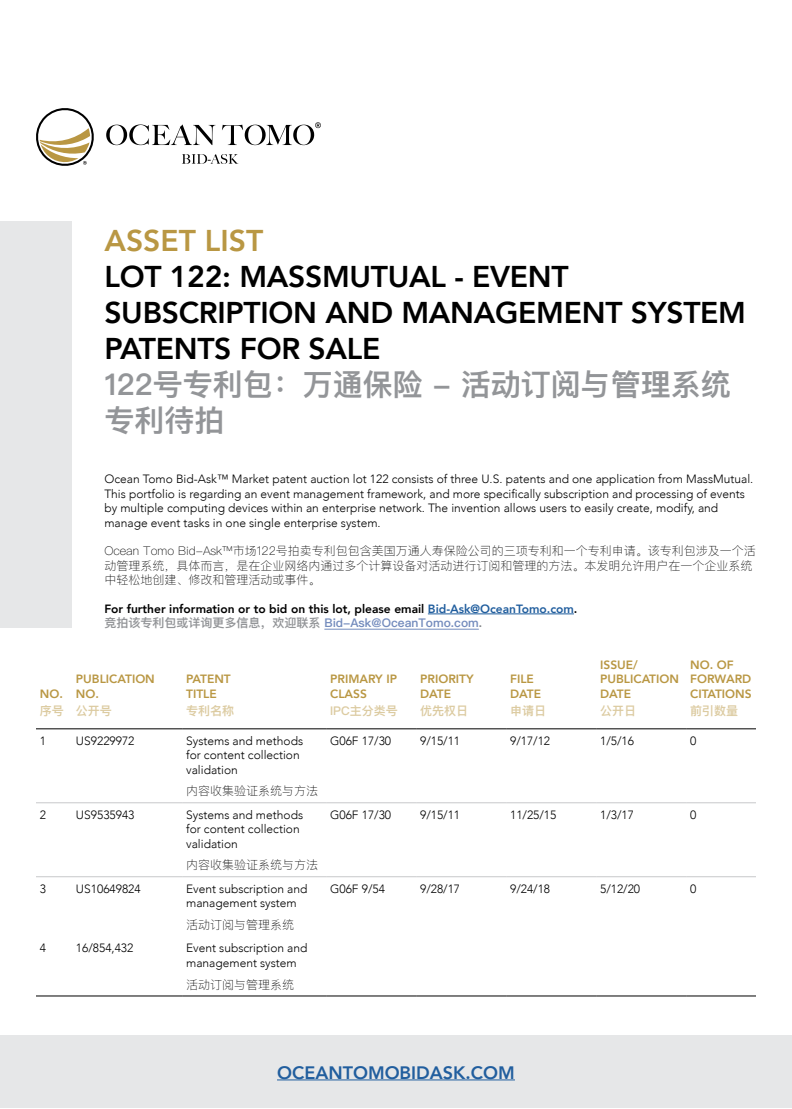
<style>
.page{position:relative;width:792px;height:1109px;background:#fff}
.page>*{position:absolute;margin:0;border:0;box-sizing:border-box;transform-origin:0 0}
.t1{font:800 30px/36px "Avenir";letter-spacing:-.01em;color:#000}
.t2{font:600 30px/36px "Ping Fang SC";color:#939598}
.t3{font:800 30px "Avenir";color:#b99743}
.t4{font:800 18px "Avenir";color:#215e9e}
.t5{font:300 12px/14.4px "Avenir";color:#000}
.t6{font:100 12px/14.4px "Ping Fang SC";color:#000}
.t7{font:800 12px "Avenir";color:#b99743}
.t8{font:800 12px "Avenir";color:#000}
.t9{font:600 12px "Ping Fang SC";color:#748cbd}
.t10{font:600 12px "Ping Fang HK";color:#dccba1}
.t11{font:100 12px "Ping Fang HK";color:#000}
.s1{color:#215e9e}
.s2{color:#939598}
.s3{color:#808285}
.s4{font-family:"Ping Fang HK";font-weight:100}
</style>
<div class="page">
<div style="left:0;top:1035px;width:792px;height:72px;background:#e6e7e8"></div>
<hr style="left:36px;top:995px;width:36px;height:1px;background:#000">
<hr style="left:72px;top:995px;width:110px;height:1px;background:#000">
<hr style="left:182px;top:995px;width:144px;height:1px;background:#000">
<hr style="left:326px;top:995px;width:90px;height:1px;background:#000">
<hr style="left:416px;top:995px;width:90px;height:1px;background:#000">
<hr style="left:506px;top:995px;width:90px;height:1px;background:#000">
<hr style="left:596px;top:995px;width:90px;height:1px;background:#000">
<hr style="left:686px;top:995px;width:70px;height:1px;background:#000">
<hr style="left:36px;top:728px;width:36px;height:1px;background:#000">
<hr style="left:72px;top:728px;width:110px;height:1px;background:#000">
<hr style="left:182px;top:728px;width:144px;height:1px;background:#000">
<hr style="left:326px;top:728px;width:90px;height:1px;background:#000">
<hr style="left:416px;top:728px;width:90px;height:1px;background:#000">
<hr style="left:506px;top:728px;width:90px;height:1px;background:#000">
<hr style="left:596px;top:728px;width:90px;height:1px;background:#000">
<hr style="left:686px;top:728px;width:70px;height:1px;background:#000">
<hr style="left:36px;top:876px;width:36px;height:1px;background:#c7c8ca">
<hr style="left:72px;top:876px;width:110px;height:1px;background:#c7c8ca">
<hr style="left:182px;top:876px;width:144px;height:1px;background:#c7c8ca">
<hr style="left:326px;top:876px;width:90px;height:1px;background:#c7c8ca">
<hr style="left:416px;top:876px;width:90px;height:1px;background:#c7c8ca">
<hr style="left:506px;top:876px;width:90px;height:1px;background:#c7c8ca">
<hr style="left:596px;top:876px;width:90px;height:1px;background:#c7c8ca">
<hr style="left:686px;top:876px;width:70px;height:1px;background:#c7c8ca">
<hr style="left:36px;top:802px;width:36px;height:1px;background:#c7c8ca">
<hr style="left:72px;top:802px;width:110px;height:1px;background:#c7c8ca">
<hr style="left:182px;top:802px;width:144px;height:1px;background:#c7c8ca">
<hr style="left:326px;top:802px;width:90px;height:1px;background:#c7c8ca">
<hr style="left:416px;top:802px;width:90px;height:1px;background:#c7c8ca">
<hr style="left:506px;top:802px;width:90px;height:1px;background:#c7c8ca">
<hr style="left:596px;top:802px;width:90px;height:1px;background:#c7c8ca">
<hr style="left:686px;top:802px;width:70px;height:1px;background:#c7c8ca">
<div style="left:0;top:221px;width:72px;height:406px;background:#e6e7e8"></div>
<hr style="left:428px;top:613px;width:146px;height:1px;background:#215e9e">
<hr style="left:324px;top:628px;width:155px;height:1px;background:#748cbd">
<hr style="left:277px;top:1079px;width:238px;height:1px;background:#215e9e">
<svg style="left:36px;top:108px;width:58px;height:58px"></svg>
<svg style="left:106px;top:122px;width:215px;height:23px"></svg>
<svg style="left:182px;top:154px;width:57px;height:10px"></svg>
<p class="t3" style="left:104px;top:217px;width:160px">ASSET LIST</p>
<p class="t1" style="left:104px;top:258px;width:643px">LOT 122: MASSMUTUAL - EVENT<br>SUBSCRIPTION AND MANAGEMENT SYSTEM<br>PATENTS FOR SALE</p>
<p class="t2" style="left:104px;top:366px;width:628px">122号专利包：万通保险 - 活动订阅与管理系统专利待拍</p>
<p class="t5" style="left:104px;top:472px;width:650px">Ocean Tomo Bid-Ask™ Market patent auction lot 122 consists of three U.S. patents and one application from MassMutual.</p>
<p class="t5" style="left:104px;top:486px;width:642px">This portfolio is regarding an event management framework, and more specifically subscription and processing of events by multiple computing devices within an enterprise network. The invention allows users to easily create, modify, and manage event tasks in one single enterprise system.</p>
<p class="t6" style="left:104px;top:543px;width:653px">Ocean Tomo Bid-Ask™市场122号拍卖专利包包含美国万通人寿保险公司的三项专利和一个专利申请。该专利包涉及一个活动管理系统，具体而言，是在企业网络内通过多个计算设备对活动进行订阅和管理的方法。本发明允许用户在一个企业系统中轻松地创建、修改和管理活动或事件。</p>
<p class="t8" style="left:104px;top:599px;width:475px">For further information or to bid on this lot, please email <span class="s1">Bid-Ask@OceanTomo.com</span>.</p>
<p class="t9" style="left:104px;top:615px;width:379px"><span class="s2">竞拍该专利包或详询更多信息，欢迎联系</span> Bid-Ask@OceanTomo.com<span class="s3">.</span></p>
<p class="t7" style="left:600px;top:655px;width:39px">ISSUE/</p>
<p class="t7" style="left:690px;top:655px;width:45px">NO. OF</p>
<p class="t7" style="left:76px;top:670px;width:80px">PUBLICATION</p>
<p class="t7" style="left:186px;top:670px;width:46px">PATENT</p>
<p class="t7" style="left:330px;top:670px;width:68px">PRIMARY IP</p>
<p class="t7" style="left:420px;top:670px;width:55px">PRIORITY</p>
<p class="t7" style="left:510px;top:670px;width:25px">FILE</p>
<p class="t7" style="left:600px;top:670px;width:153px">PUBLICATION FORWARD</p>
<p class="t7" style="left:40px;top:684px;width:61px">NO. NO.</p>
<p class="t7" style="left:186px;top:684px;width:32px">TITLE</p>
<p class="t7" style="left:330px;top:684px;width:38px">CLASS</p>
<p class="t7" style="left:420px;top:684px;width:32px">DATE</p>
<p class="t7" style="left:510px;top:684px;width:32px">DATE</p>
<p class="t7" style="left:600px;top:684px;width:32px">DATE</p>
<p class="t7" style="left:690px;top:684px;width:63px">CITATIONS</p>
<p class="t10" style="left:40px;top:703px;width:25px">序号</p>
<p class="t10" style="left:76px;top:703px;width:37px">公开号</p>
<p class="t10" style="left:186px;top:703px;width:49px">专利名称</p>
<p class="t10" style="left:330px;top:703px;width:69px">IPC主分类号</p>
<p class="t10" style="left:420px;top:703px;width:49px">优先权日</p>
<p class="t10" style="left:510px;top:703px;width:38px">申请日</p>
<p class="t10" style="left:600px;top:703px;width:37px">公开日</p>
<p class="t10" style="left:690px;top:703px;width:49px">前引数量</p>
<p class="t5" style="left:40px;top:733px;width:8px">1</p>
<p class="t5" style="left:186px;top:733px;width:118px">Systems and methods for content collection validation</p>
<p class="t5" style="left:186px;top:779px;width:133px;line-height:23.4px"><span class="s4">内容收集验证系统与方法<br></span>Systems and methods</p>
<p class="t5" style="left:186px;top:822px;width:115px">for content collection validation</p>
<p class="t5" style="left:186px;top:853px;width:133px;line-height:23.4px"><span class="s4">内容收集验证系统与方法<br></span>Event subscription and</p>
<p class="t5" style="left:186px;top:892px;width:112px;line-height:21.8px">management system<span class="s4">活动订阅与管理系统</span></p>
<p class="t5" style="left:186px;top:941px;width:123px">Event subscription and management system</p>
<p class="t11" style="left:186px;top:976px;width:109px">活动订阅与管理系统</p>
<p class="t5" style="left:330px;top:733px;width:63px">G06F 17/30</p>
<p class="t5" style="left:420px;top:733px;width:42px">9/15/11</p>
<p class="t5" style="left:510px;top:733px;width:42px">9/17/12</p>
<p class="t5" style="left:600px;top:733px;width:35px">1/5/16</p>
<p class="t5" style="left:76px;top:733px;width:60px">US9229972</p>
<p class="t5" style="left:690px;top:733px;width:8px">0</p>
<p class="t5" style="left:330px;top:807px;width:63px">G06F 17/30</p>
<p class="t5" style="left:420px;top:807px;width:42px">9/15/11</p>
<p class="t5" style="left:510px;top:807px;width:48px">11/25/15</p>
<p class="t5" style="left:600px;top:807px;width:35px">1/3/17</p>
<p class="t5" style="left:76px;top:807px;width:60px">US9535943</p>
<p class="t5" style="left:40px;top:807px;width:8px">2</p>
<p class="t5" style="left:690px;top:807px;width:8px">0</p>
<p class="t5" style="left:330px;top:881px;width:56px">G06F 9/54</p>
<p class="t5" style="left:420px;top:881px;width:42px">9/28/17</p>
<p class="t5" style="left:510px;top:881px;width:42px">9/24/18</p>
<p class="t5" style="left:600px;top:881px;width:42px">5/12/20</p>
<p class="t5" style="left:76px;top:881px;width:66px">US10649824</p>
<p class="t5" style="left:40px;top:881px;width:8px">3</p>
<p class="t5" style="left:690px;top:881px;width:8px">0</p>
<p class="t5" style="left:76px;top:941px;width:59px">16/854,432</p>
<p class="t5" style="left:40px;top:941px;width:8px">4</p>
<p class="t4" style="left:277px;top:1058px;width:239px">OCEANTOMOBIDASK.COM</p>
</div>
